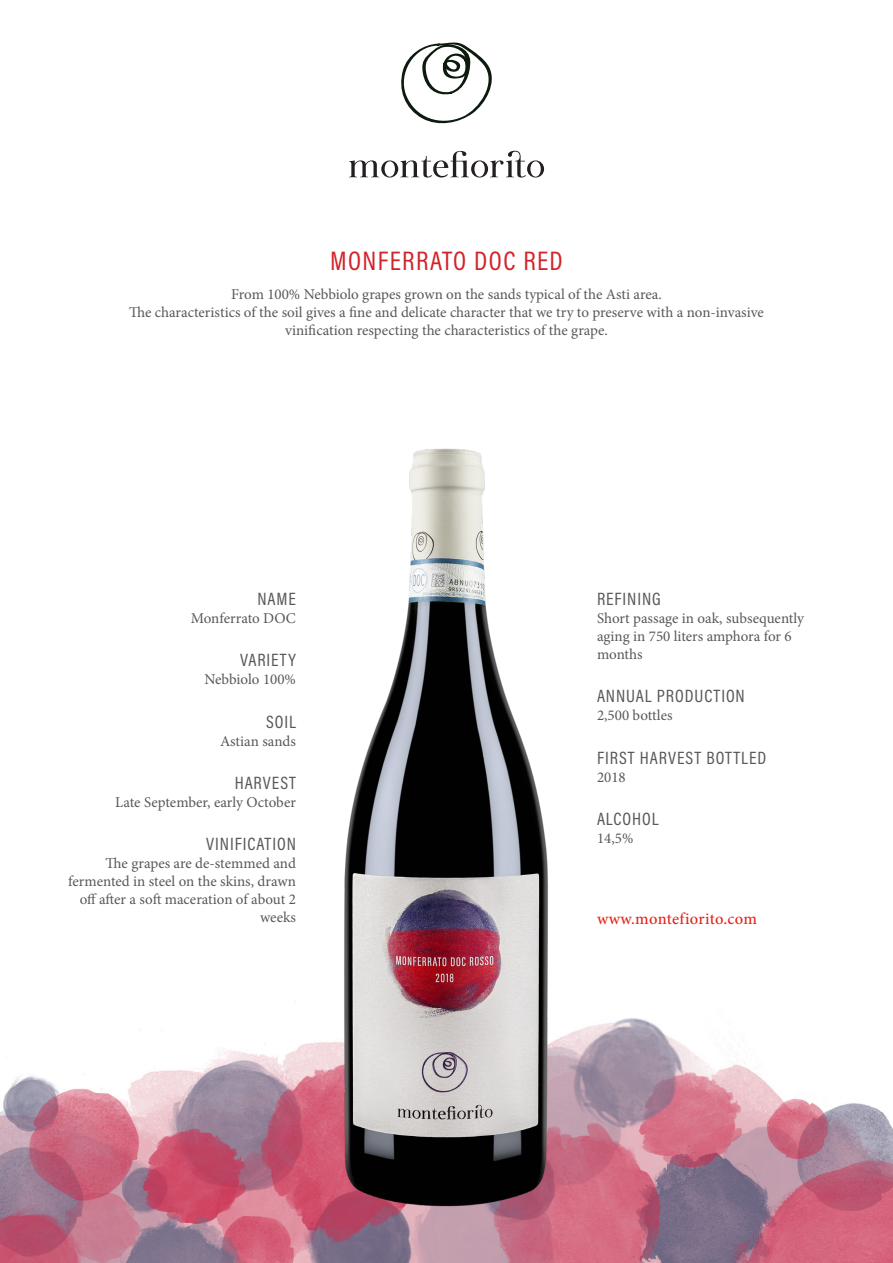
<style>
.page{position:relative;width:893px;height:1263px;background:#fff}
.page>*{position:absolute;margin:0;border:0;box-sizing:border-box;transform-origin:0 0}
.t1{font:27px "Acumin Pro Cond";letter-spacing:.05em;color:#d1232a}
.titolo_sezione{font:18px "Acumin Pro Cond";letter-spacing:.05em;color:#57585a}
.t2{font:500 16.5px "Minion Pro";letter-spacing:.015em;color:#e72419}
.testocorrente2{font:15px/18px "Minion Pro";color:#57585a;text-align:center}
.titolo_sezione-2{font:15px "Minion Pro";color:#57585a}
</style>
<div class="page">
<svg style="left:401px;top:43px;width:91px;height:81px"></svg>
<svg style="left:349px;top:151px;width:195px;height:27px"></svg>
<img style="left:0;top:1001px;width:893px;height:262px">
<img style="left:343px;top:448px;width:207px;height:761px">
<p class="t1" style="left:330px;top:244px;width:234px">MONFERRATO DOC RED</p>
<p class="testocorrente2" style="left:231px;top:286px;width:432px">From 100% Nebbiolo grapes grown on the sands typical of the Asti area.</p>
<p class="testocorrente2" style="left:129px;top:304px;width:636px">The characteristics of the soil gives a fine and delicate character that we try to preserve with a non-invasive vinification respecting the characteristics of the grape.</p>
<p class="titolo_sezione" style="left:257px;top:587px;width:40px">NAME</p>
<p class="testocorrente2" style="left:191px;top:609px;width:107px">Monferrato DOC</p>
<p class="titolo_sezione" style="left:240px;top:649px;width:57px">VARIETY</p>
<p class="testocorrente2" style="left:204px;top:671px;width:93px">Nebbiolo 100%</p>
<p class="titolo_sezione" style="left:266px;top:710px;width:31px">SOIL</p>
<p class="testocorrente2" style="left:220px;top:732px;width:77px">Astian sands</p>
<p class="titolo_sezione" style="left:235px;top:771px;width:63px">HARVEST</p>
<p class="testocorrente2" style="left:115px;top:793px;width:182px">Late September, early October</p>
<p class="titolo_sezione" style="left:206px;top:832px;width:91px">VINIFICATION</p>
<p class="testocorrente2" style="left:68px;top:854px;width:229px;text-align:right">The grapes are de-stemmed and fermented in steel on the skins, drawn off after a soft maceration of about 2 weeks</p>
<p class="titolo_sezione" style="left:597px;top:587px;width:65px">REFINING</p>
<p class="testocorrente2" style="left:597px;top:609px;width:209px;text-align:left">Short passage in oak, subsequently aging in 750 liters amphora for 6 months</p>
<p class="titolo_sezione" style="left:597px;top:685px;width:149px">ANNUAL PRODUCTION</p>
<p class="titolo_sezione-2" style="left:597px;top:706px;width:77px">2,500 bottles</p>
<p class="titolo_sezione" style="left:597px;top:746px;width:171px">FIRST HARVEST BOTTLED</p>
<p class="testocorrente2" style="left:597px;top:768px;width:30px">2018</p>
<p class="titolo_sezione" style="left:597px;top:807px;width:63px">ALCOHOL</p>
<p class="testocorrente2" style="left:597px;top:829px;width:38px">14,5%</p>
<p class="t2" style="left:597px;top:907px;width:162px">www.montefiorito.com</p>
</div>
